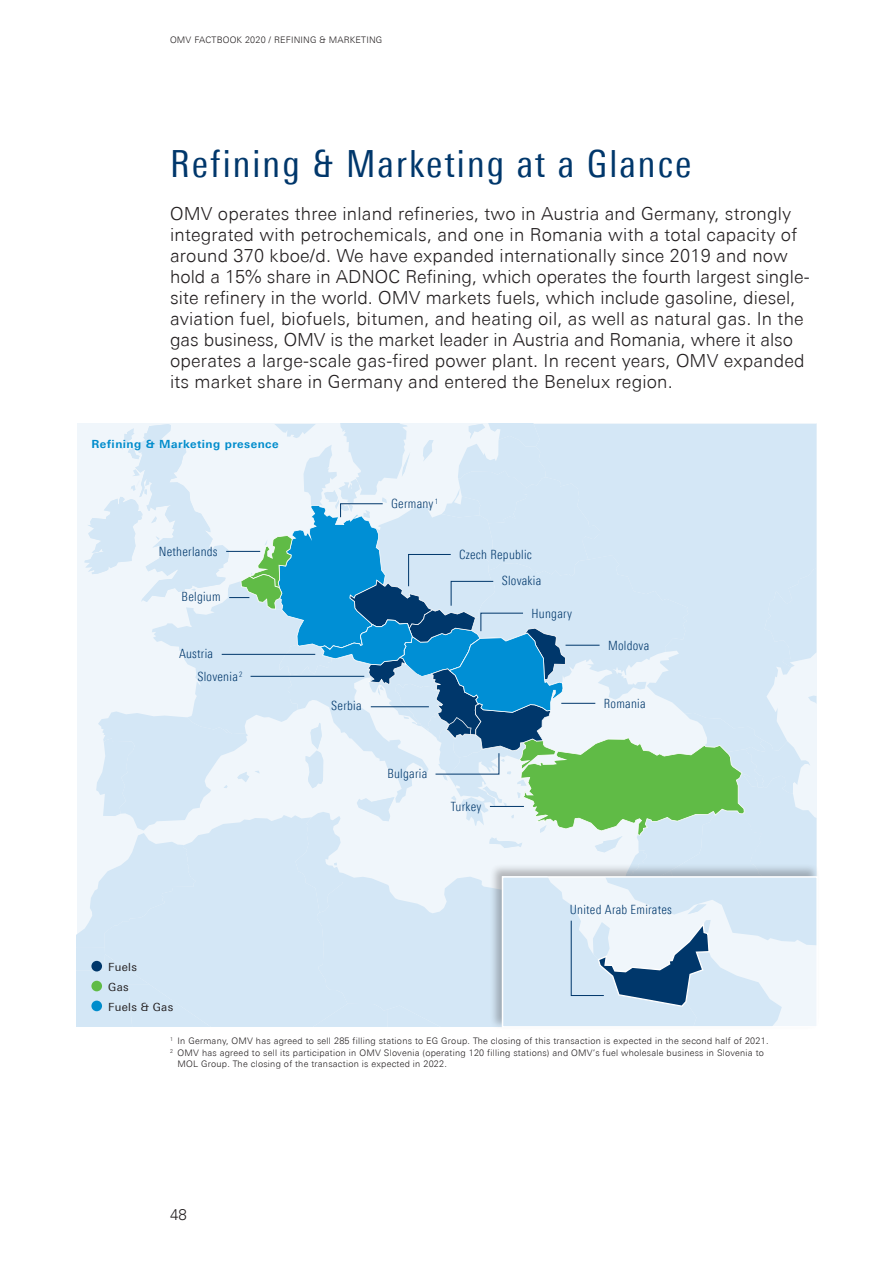
<style>
.page{position:relative;width:893px;height:1263px;background:#fff}
.page>*{position:absolute;margin:0;border:0;box-sizing:border-box;transform-origin:0 0}
.t1{font:condensed 37.5px "Univers Next Pro";letter-spacing:.055em;color:#00376b}
.t2{font:300 18px/21px "Univers Next Pro";letter-spacing:.01em;color:#231f20}
.t3{font:300 15px "Univers Next Pro";color:#231f20}
.t4{font:300 condensed 12.75px "Univers Next Pro";letter-spacing:.02em;color:#00376b}
.t5{font:700 11.25px "Univers Next Pro";letter-spacing:.04em;color:#008ccc}
.t6{font:11.25px/20px "Univers Next Pro";letter-spacing:.025em;color:#231f20}
.t7{font:300 9px "Univers Next Pro";letter-spacing:.025em;color:#231f20}
</style>
<div class="page">
<svg style="left:77px;top:424px;width:740px;height:603px"></svg>
<p class="t7" style="left:170px;top:34px;width:214px">OMV FACTBOOK 2020 / REFINING &amp; MARKETING</p>
<h1 class="t1" style="left:170px;top:142px;width:523px">Refining &amp; Marketing at a Glance</h1>
<p class="t2" style="left:170px;top:203px;width:641px">OMV operates three inland refineries, two in Austria and Germany, strongly integrated with petrochemicals, and one in Romania with a total capacity of around 370 kboe/d. We have expanded internationally since 2019 and now hold a 15% share in ADNOC Refining, which operates the fourth largest single&shy;site refinery in the world. OMV markets fuels, which include gasoline, diesel, aviation fuel, biofuels, bitumen, and heating oil, as well as natural gas. In the gas business, OMV is the market leader in Austria and Romania, where it also operates a large-scale gas-fired power plant. In recent years, OMV expanded its market share in Germany and entered the Benelux region.</p>
<p class="t5" style="left:91px;top:437px;width:189px">Refining &amp; Marketing presence</p>
<p class="t4" style="left:159px;top:544px;width:60px">Netherlands</p>
<p class="t4" style="left:182px;top:589px;width:41px">Belgium</p>
<p class="t4" style="left:179px;top:646px;width:36px">Austria</p>
<p class="t4" style="left:197px;top:669px;width:46px">Slovenia <sup>2</sup></p>
<p class="t6" style="left:108px;top:957px;width:67px">Fuels<br>Gas<br>Fuels &amp; Gas</p>
<p class="t4" style="left:391px;top:496px;width:48px">Germany <sup>1</sup></p>
<p class="t4" style="left:459px;top:547px;width:74px">Czech Republic</p>
<p class="t4" style="left:502px;top:573px;width:41px">Slovakia</p>
<p class="t4" style="left:531px;top:606px;width:42px">Hungary</p>
<p class="t4" style="left:331px;top:698px;width:32px">Serbia</p>
<p class="t4" style="left:387px;top:766px;width:41px">Bulgaria</p>
<p class="t4" style="left:451px;top:799px;width:32px">Turkey</p>
<p class="t4" style="left:608px;top:638px;width:43px">Moldova</p>
<p class="t4" style="left:604px;top:697px;width:43px">Romania</p>
<p class="t4" style="left:570px;top:903px;width:104px">United Arab Emirates</p>
<p class="t7" style="left:170px;top:1036px;width:600px"><sup>1</sup> In Germany, OMV has agreed to sell 285 filling stations to EG Group. The closing of this transaction is expected in the second half of 2021.</p>
<p class="t7" style="left:170px;top:1047px;width:595px"><sup>2</sup> OMV has agreed to sell its participation in OMV Slovenia (operating 120 filling stations) and OMV’s fuel wholesale business in Slovenia to</p>
<p class="t7" style="left:178px;top:1058px;width:271px">MOL Group. The closing of the transaction is expected in 2022.</p>
<p class="t3" style="left:170px;top:1206px;width:18px">48</p>
</div>
